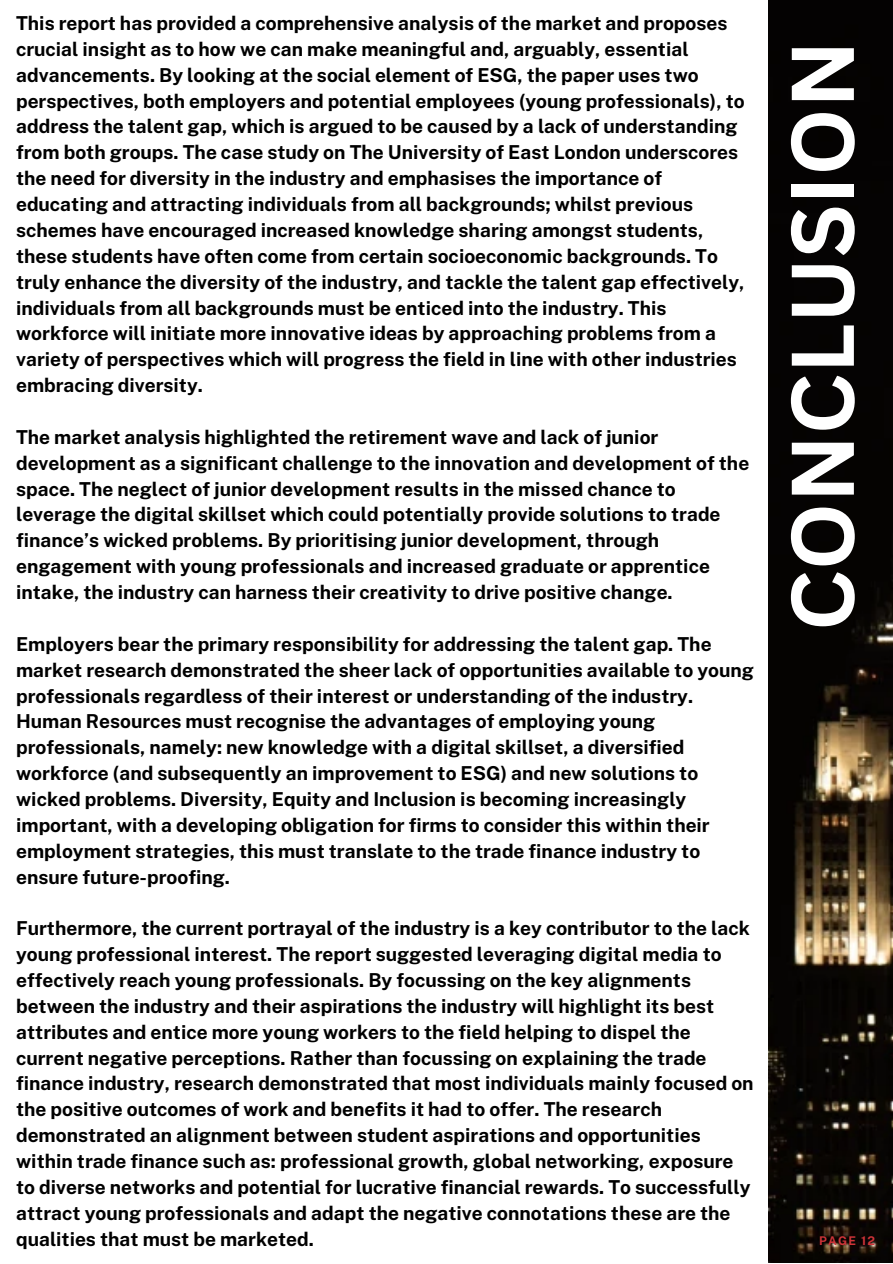
<style>
.page{position:relative;width:893px;height:1264px;background:#fff}
.page>*{position:absolute;margin:0;border:0;box-sizing:border-box;transform-origin:0 0}
.t1{font:700 86.85px "Canva Sans";color:#fff}
.t2{font:700 19.2px/25.8px "Public Sans";color:#000}
.t3{font:700 12px "Public Sans";letter-spacing:.1em;color:#cf3338}
</style>
<div class="page">
<img style="left:768px;top:0;width:124px;height:1262px">
<p class="t2" style="left:16px;top:10px;width:730px">This report has provided a comprehensive analysis of the market and proposes crucial insight as to how we can make meaningful and, arguably, essential advancements. By looking at the social element of ESG, the paper uses two perspectives, both employers and potential employees (young professionals), to address the talent gap, which is argued to be caused by a lack of understanding from both groups. The case study on The University of East London underscores the need for diversity in the industry and emphasises the importance of educating and attracting individuals from all backgrounds; whilst previous schemes have encouraged increased knowledge sharing amongst students, these students have often come from certain socioeconomic backgrounds. To truly enhance the diversity of the industry, and tackle the talent gap effectively, individuals from all backgrounds must be enticed into the industry. This workforce will initiate more innovative ideas by approaching problems from a variety of perspectives which will progress the field in line with other industries embracing diversity.</p>
<p class="t2" style="left:16px;top:424px;width:734px">The market analysis highlighted the retirement wave and lack of junior development as a significant challenge to the innovation and development of the space. The neglect of junior development results in the missed chance to leverage the digital skillset which could potentially provide solutions to trade finance’s wicked problems. By prioritising junior development, through engagement with young professionals and increased graduate or apprentice intake, the industry can harness their creativity to drive positive change.</p>
<p class="t2" style="left:16px;top:631px;width:739px">Employers bear the primary responsibility for addressing the talent gap. The market research demonstrated the sheer lack of opportunities available to young professionals regardless of their interest or understanding of the industry.<br>Human Resources must recognise the advantages of employing young professionals, namely: new knowledge with a digital skillset, a diversified workforce (and subsequently an improvement to ESG) and new solutions to wicked problems. Diversity, Equity and Inclusion is becoming increasingly important, with a developing obligation for firms to consider this within their employment strategies, this must translate to the trade finance industry to ensure future-proofing.</p>
<p class="t2" style="left:16px;top:915px;width:739px">Furthermore, the current portrayal of the industry is a key contributor to the lack young professional interest. The report suggested leveraging digital media to effectively reach young professionals. By focussing on the key alignments between the industry and their aspirations the industry will highlight its best attributes and entice more young workers to the field helping to dispel the current negative perceptions. Rather than focussing on explaining the trade finance industry, research demonstrated that most individuals mainly focused on the positive outcomes of work and benefits it had to offer. The research demonstrated an alignment between student aspirations and opportunities within trade finance such as: professional growth, global networking, exposure to diverse networks and potential for lucrative financial rewards. To successfully attract young professionals and adapt the negative connotations these are the qualities that must be marketed.</p>
<p class="t1" style="left:761px;top:631px;width:592px;rotate:-90deg">CONCLUSION</p>
<p class="t3" style="left:819px;top:1233px;width:57px">PAGE 12</p>
</div>
